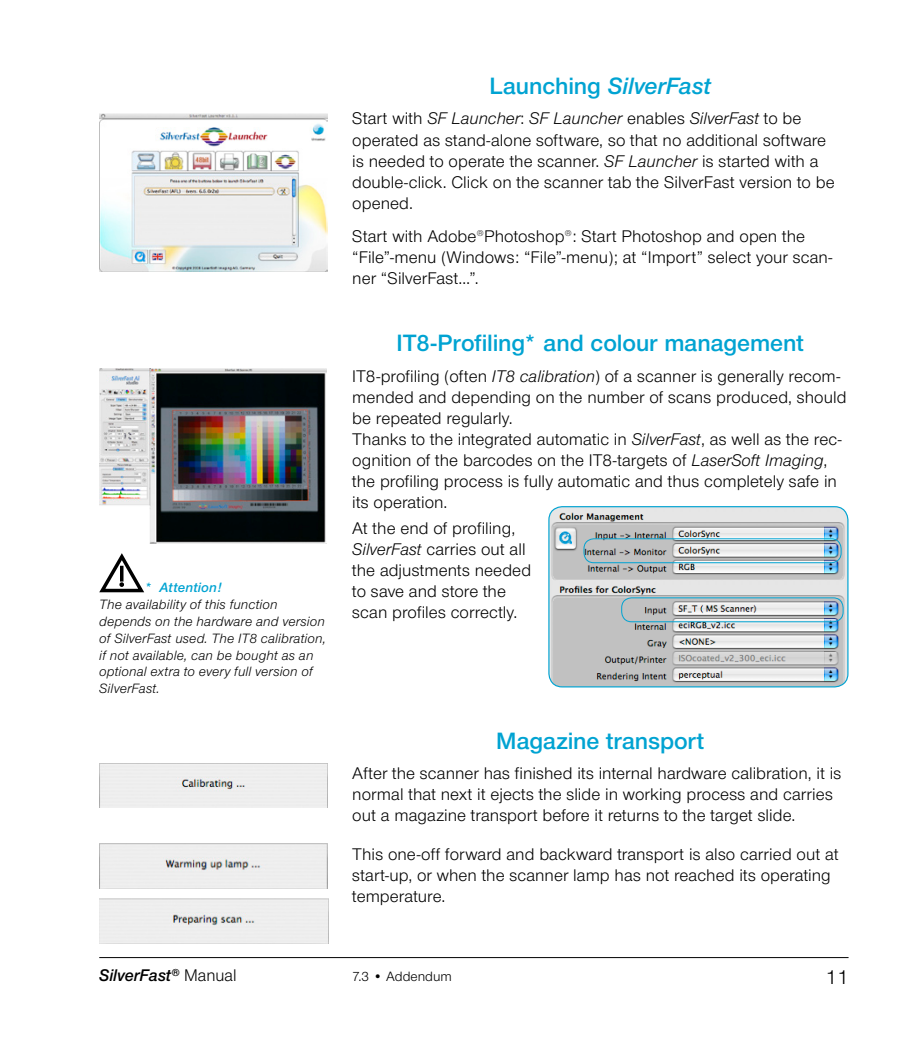
<style>
.page{position:relative;width:918px;height:1042px;background:#fff}
.page>*{position:absolute;margin:0;border:0;box-sizing:border-box;transform-origin:0 0}
.t1{font:600 24.5px "Nimbus Sans Novus T";letter-spacing:-.005em;color:#00a3d2}
.t2{font:italic 600 24.5px "Nimbus Sans Novus T";color:#00a3d2}
.t3{font:21px "Nimbus Sans Novus T";color:#000}
.t4{font:17.5px/21px "Nimbus Sans Novus T";letter-spacing:.005em;color:#000}
.t5{font:italic 600 17.5px "Nimbus Sans Novus T";color:#000}
.t6{font:italic 14px/16.8px "Nimbus Sans Novus T";letter-spacing:.01em;color:#000}
.t7{font:14px "Nimbus Sans Novus T";color:#000}
.t8{font:italic 600 14px "Nimbus Sans Novus T";letter-spacing:.01em;color:#00a3d2}
.s1{font-style:normal}
.s2{font-style:italic}
.s3{font-weight:400;font-style:normal}
</style>
<div class="page">
<hr style="left:99px;top:957px;width:749px;height:1px;background:#000">
<img style="left:99px;top:763px;width:228px;height:44px">
<img style="left:99px;top:843px;width:228px;height:45px">
<img style="left:99px;top:898px;width:229px;height:46px">
<img style="left:99px;top:113px;width:228px;height:158px">
<img style="left:99px;top:368px;width:227px;height:175px">
<img style="left:550px;top:507px;width:298px;height:180px">
<div style="left:548px;top:506px;width:300px;height:181px;border:1px solid #00a3d2;border-radius:13px"></div>
<svg style="left:99px;top:553px;width:45px;height:39px"></svg>
<div style="left:621px;top:597px;width:222px;height:25px;border:1px solid #00a3d2;border-radius:10px"></div>
<div style="left:583px;top:538px;width:258px;height:25px;border:1px solid #00a3d2;border-radius:10px"></div>
<p class="t8" style="left:144px;top:579px;width:79px">* Attention!</p>
<p class="t6" style="left:99px;top:596px;width:228px">The availability of this function depends on the hardware and version of SilverFast used. The IT8 calibration, if not available, can be bought as an optional extra to every full version of SilverFast.</p>
<h1 class="t2" style="left:489px;top:71px;width:223px"><span class="s1">Launching</span> SilverFast</h1>
<p class="t4" style="left:352px;top:108px;width:484px">Start with <span class="s2">SF Launcher</span>: <span class="s2">SF Launcher</span> enables <span class="s2">SilverFast</span> to be operated as stand-alone software, so that no additional software is needed to operate the scanner. <span class="s2">SF Launcher</span> is started with a double-click. Click on the scanner tab the SilverFast version to be opened.</p>
<p class="t4" style="left:352px;top:225px;width:481px">Start with Adobe<sup>®</sup>Photoshop<sup>®</sup>: Start Photoshop and open the “File”-menu (Windows: “File”-menu); at “Import” select your scan&shy;ner “SilverFast…”.</p>
<h1 class="t1" style="left:397px;top:329px;width:409px">IT8-Profiling* and colour management</h1>
<p class="t4" style="left:352px;top:366px;width:496px">IT8-profiling (often <span class="s2">IT8 calibration</span>) of a scanner is generally recom&shy;mended and depending on the number of scans produced, should be repeated regularly.<br>Thanks to the integrated automatic in <span class="s2">SilverFast</span>, as well as the rec&shy;ognition of the barcodes on the IT8-targets of <span class="s2">LaserSoft Imaging</span>, the profiling process is fully automatic and thus completely safe in its operation.</p>
<p class="t4" style="left:352px;top:518px;width:180px">At the end of profiling,<br><span class="s2">SilverFast</span> carries out all the adjustments needed to save and store the scan profiles correctly.</p>
<h1 class="t1" style="left:496px;top:726px;width:210px">Magazine transport</h1>
<p class="t4" style="left:352px;top:763px;width:490px">After the scanner has finished its internal hardware calibration, it is normal that next it ejects the slide in working process and carries out a magazine transport before it returns to the target slide.</p>
<p class="t4" style="left:352px;top:843px;width:488px">This one-off forward and backward transport is also carried out at start-up, or when the scanner lamp has not reached its operating temperature.</p>
<p class="t5" style="left:99px;top:965px;width:139px">SilverFast<sup>®</sup> <span class="s3">Manual</span></p>
<p class="t3" style="left:825px;top:964px;width:24px">11</p>
<p class="t7" style="left:352px;top:968px;width:101px">7.3 • Addendum</p>
</div>
